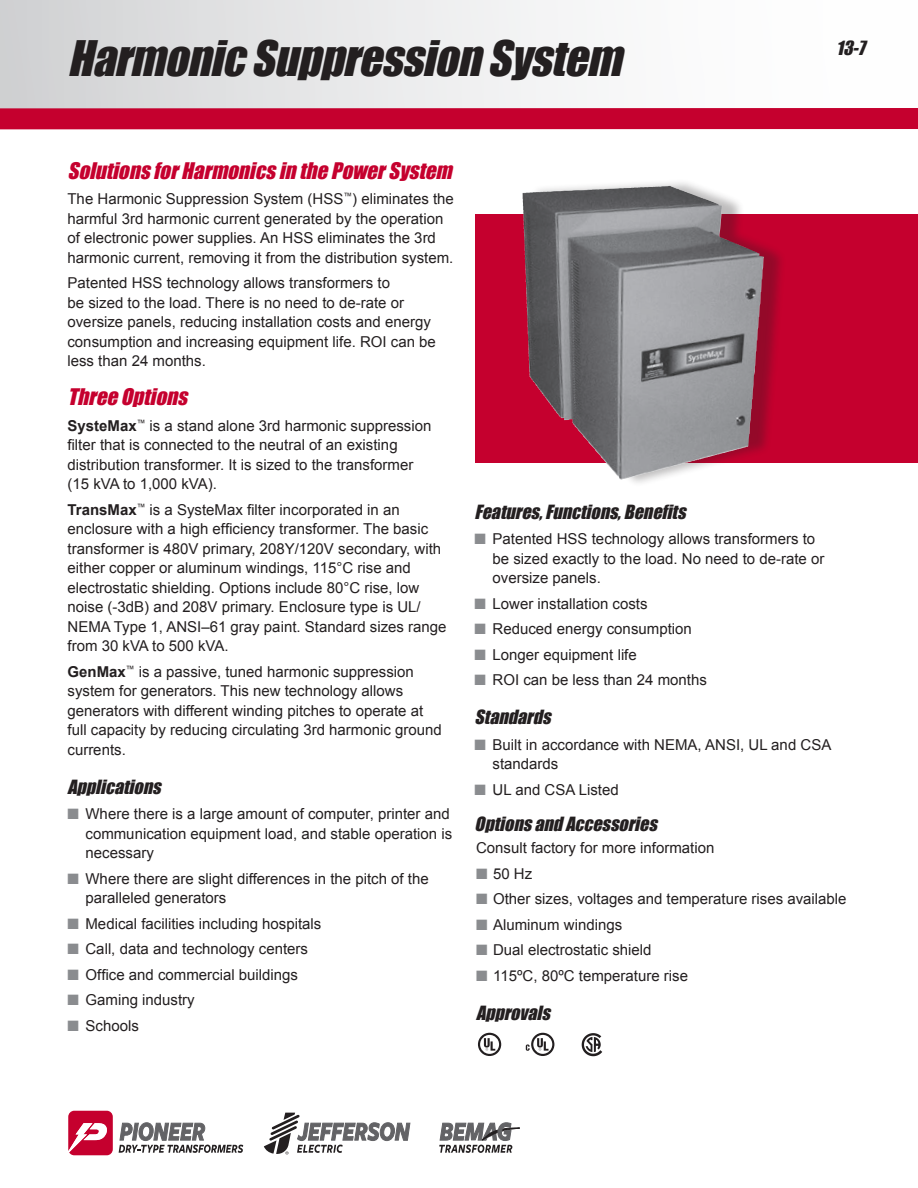
<style>
.page{position:relative;width:918px;height:1188px;background:#fff}
.page>*{position:absolute;margin:0;border:0;box-sizing:border-box;transform-origin:0 0}
.t1{font:italic 45px "Impact";color:#231f20}
.t2{font:italic 21px "Impact";color:#c5002e}
.t3{font:italic 18px "Impact";color:#231f20}
.t4{font:15px/19.5px "Arial";color:#231f20}
.s1{font-weight:700}
.s2{color:#8a8c8f}
</style>
<div class="page">
<div style="left:0;top:0;width:918px;height:118px;background:linear-gradient(to right,#d4d4d6,#fff)"></div>
<svg style="left:0;top:97px;width:918px;height:33px"></svg>
<svg style="left:68px;top:1111px;width:45px;height:44px"></svg>
<svg style="left:119px;top:1122px;width:124px;height:31px"></svg>
<svg style="left:439px;top:1122px;width:81px;height:31px"></svg>
<svg style="left:264px;top:1113px;width:147px;height:42px"></svg>
<svg style="left:478px;top:1033px;width:23px;height:23px"></svg>
<svg style="left:526px;top:1033px;width:28px;height:23px"></svg>
<svg style="left:582px;top:1033px;width:20px;height:23px"></svg>
<div style="left:476px;top:214px;width:442px;height:249px;background:#c5002e"></div>
<div style="left:529px;top:178px;width:258px;height:310px;background:#231f20;opacity:.3"></div>
<img style="left:523px;top:186px;width:145px;height:114px">
<h1 class="t1" style="left:68px;top:24px;width:569px">HarmonicSuppressionSystem</h1>
<p class="t3" style="left:836px;top:34px;width:36px">13-7</p>
<h2 class="t2" style="left:68px;top:154px;width:392px">SolutionsforHarmonicsinthePowerSystem</h2>
<p class="t4" style="left:67px;top:189px;width:388px">The Harmonic Suppression System (HSS<sup>™</sup>) eliminates the harmful 3rd harmonic current generated by the operation of electronic power supplies. An HSS eliminates the 3rd harmonic current, removing it from the distribution system.</p>
<p class="t4" style="left:67px;top:273px;width:370px">Patented HSS technology allows transformers to<br>be sized to the load. There is no need to de-rate or oversize panels, reducing installation costs and energy consumption and increasing equipment life. ROI can be less than 24 months.</p>
<h2 class="t2" style="left:68px;top:381px;width:128px">ThreeOptions</h2>
<p class="t4" style="left:67px;top:416px;width:365px"><span class="s1">SysteMax</span><sup>™</sup> is a stand alone 3rd harmonic suppression filter that is connected to the neutral of an existing distribution transformer. It is sized to the transformer (15 kVA to 1,000 kVA).</p>
<p class="t4" style="left:67px;top:500px;width:381px"><span class="s1">TransMax</span><sup>™</sup> is a SysteMax filter incorporated in an enclosure with a high efficiency transformer. The basic transformer is 480V primary, 208Y/120V secondary, with either copper or aluminum windings, 115°C rise and electrostatic shielding. Options include 80°C rise, low noise (-3dB) and 208V primary. Enclosure type is UL/ NEMA Type 1, ANSI–61 gray paint. Standard sizes range from 30 kVA to 500 kVA.</p>
<p class="t4" style="left:68px;top:662px;width:376px"><span class="s1">GenMax</span><sup>™</sup> is a passive, tuned harmonic suppression system for generators. This new technology allows generators with different winding pitches to operate at full capacity by reducing circulating 3rd harmonic ground currents.</p>
<p class="t3" style="left:68px;top:773px;width:100px">Applications</p>
<p class="t4" style="left:86px;top:804px;width:368px;text-indent:-18px"><span class="s2">■</span> Where there is a large amount of computer, printer and communication equipment load, and stable operation is necessary</p>
<p class="t4" style="left:86px;top:869px;width:345px;text-indent:-18px"><span class="s2">■</span> Where there are slight differences in the pitch of the paralleled generators</p>
<p class="t4" style="left:68px;top:914px;width:255px"><span class="s2">■</span> Medical facilities including hospitals</p>
<p class="t4" style="left:68px;top:939px;width:242px"><span class="s2">■</span> Call, data and technology centers</p>
<p class="t4" style="left:68px;top:965px;width:232px"><span class="s2">■</span> Office and commercial buildings</p>
<p class="t4" style="left:68px;top:990px;width:129px"><span class="s2">■</span> Gaming industry</p>
<p class="t4" style="left:68px;top:1016px;width:73px"><span class="s2">■</span> Schools</p>
<p class="t3" style="left:475px;top:498px;width:218px">Features,Functions,Benefits</p>
<p class="t4" style="left:493px;top:529px;width:333px;text-indent:-18px"><span class="s2">■</span> Patented HSS technology allows transformers to be sized exactly to the load. No need to de-rate or oversize panels.</p>
<p class="t4" style="left:475px;top:594px;width:175px"><span class="s2">■</span> Lower installation costs</p>
<p class="t4" style="left:475px;top:619px;width:219px"><span class="s2">■</span> Reduced energy consumption</p>
<p class="t4" style="left:475px;top:645px;width:164px"><span class="s2">■</span> Longer equipment life</p>
<p class="t4" style="left:475px;top:670px;width:234px"><span class="s2">■</span> ROI can be less than 24 months</p>
<p class="t3" style="left:475px;top:703px;width:83px">Standards</p>
<p class="t4" style="left:493px;top:735px;width:340px;text-indent:-18px"><span class="s2">■</span> Built in accordance with NEMA, ANSI, UL and CSA standards</p>
<p class="t4" style="left:475px;top:780px;width:146px"><span class="s2">■</span> UL and CSA Listed</p>
<p class="t3" style="left:475px;top:810px;width:189px">OptionsandAccessories</p>
<p class="t4" style="left:476px;top:838px;width:240px">Consult factory for more information</p>
<p class="t4" style="left:476px;top:864px;width:58px"><span class="s2">■</span> 50 Hz</p>
<p class="t4" style="left:476px;top:889px;width:372px"><span class="s2">■</span> Other sizes, voltages and temperature rises available</p>
<p class="t4" style="left:476px;top:915px;width:148px"><span class="s2">■</span> Aluminum windings</p>
<p class="t4" style="left:476px;top:940px;width:177px"><span class="s2">■</span> Dual electrostatic shield</p>
<p class="t4" style="left:476px;top:966px;width:214px"><span class="s2">■</span> 115ºC, 80ºC temperature rise</p>
<p class="t3" style="left:476px;top:999px;width:81px">Approvals</p>
</div>
